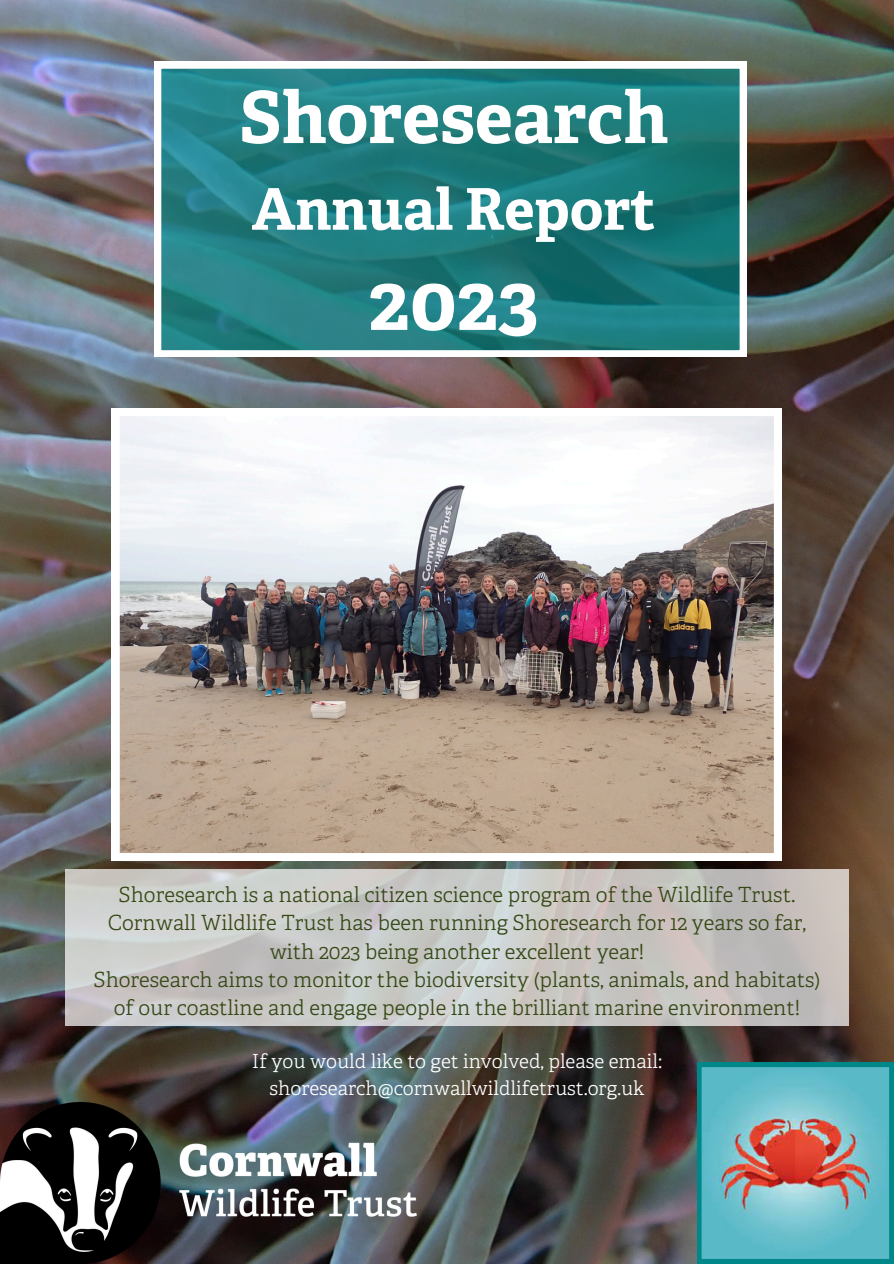
<style>
.page{position:relative;width:894px;height:1264px;background:#fff}
.page>*{position:absolute;margin:0;border:0;box-sizing:border-box;transform-origin:0 0}
.t1{font:700 78.45px "Adelle";color:#fff}
.t2{font:700 71.85px "Adelle";color:#fff}
.t3{font:700 57.45px "Adelle";color:#fff}
.t4{font:300 20.85px/28.2px "Adelle";color:#354815;text-align:center}
.t5{font:300 19.35px/27px "Adelle";color:#fff;text-align:center}
</style>
<div class="page">
<img style="left:0;top:0;width:893px;height:1263px">
<img style="left:697px;top:1062px;width:196px;height:201px">
<img style="left:0;top:1102px;width:416px;height:161px">
<svg style="left:65px;top:869px;width:783px;height:156px;background:#c8c7c5"></svg>
<svg style="left:154px;top:62px;width:592px;height:295px;background:#2e8587"></svg>
<img style="left:112px;top:408px;width:669px;height:452px">
<p class="t2" style="left:239px;top:80px;width:430px">Shoresearch</p>
<p class="t3" style="left:252px;top:179px;width:405px">Annual Report</p>
<p class="t1" style="left:368px;top:261px;width:172px">2023</p>
<p class="t4" style="left:119px;top:882px;width:678px">Shoresearch is a national citizen science program of the Wildlife Trust.</p>
<p class="t4" style="left:108px;top:910px;width:699px">Cornwall Wildlife Trust has been running Shoresearch for 12 years so far, with 2023 being another excellent year!</p>
<p class="t4" style="left:93px;top:967px;width:728px">Shoresearch aims to monitor the biodiversity (plants, animals, and habitats) of our coastline and engage people in the brilliant marine environment!</p>
<p class="t5" style="left:252px;top:1049px;width:411px">If you would like to get involved, please email: shoresearch@cornwallwildlifetrust.org.uk</p>
</div>
